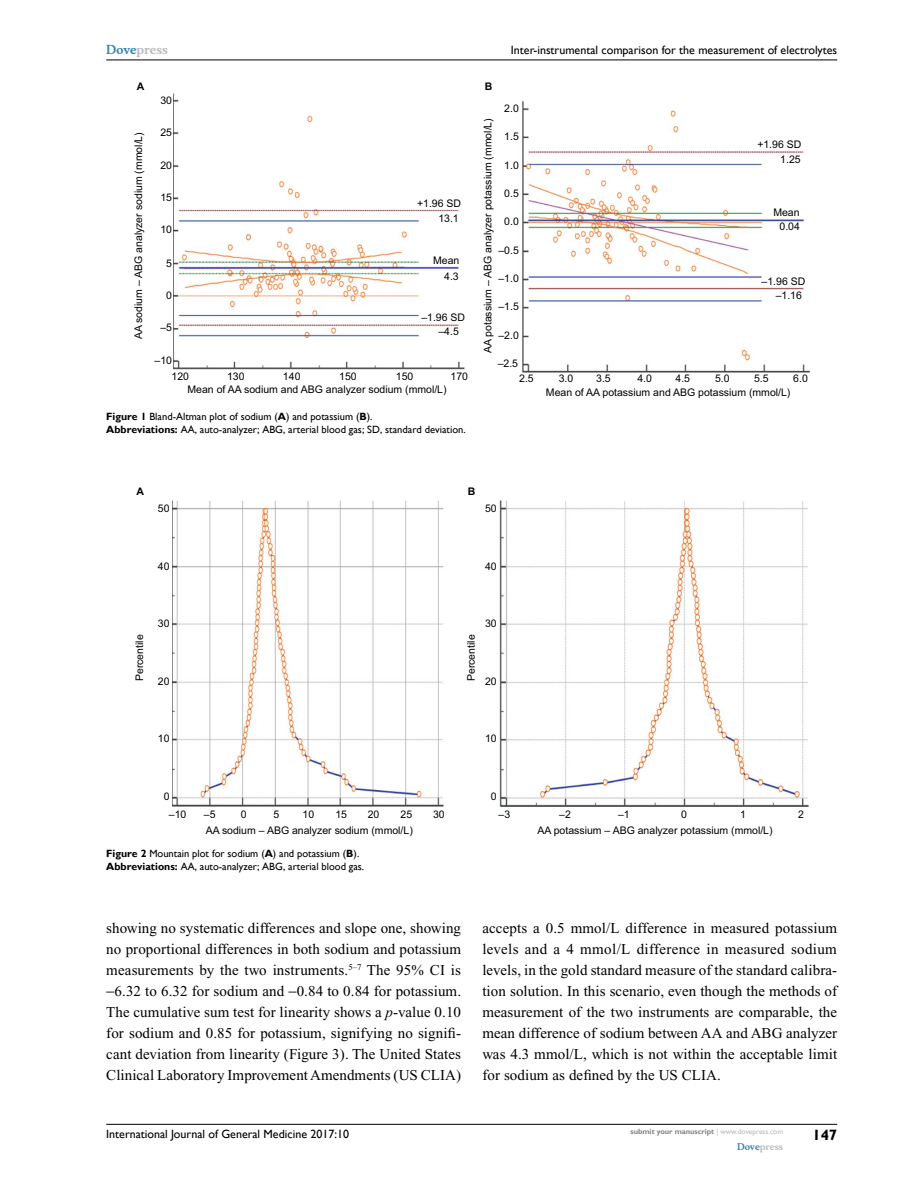
<style>
.page{position:relative;width:918px;height:1188px;background:#fff}
.page>*{position:absolute;margin:0;border:0;box-sizing:border-box;transform-origin:0 0}
.t1{font:15px/21px "Times New Roman";letter-spacing:.005em;color:#000;text-align:center}
.t2{font:700 15px "Gill Sans";color:#000}
.t3{font:12px "Gill Sans";color:#000}
.t4{font:700 12px "Musee";color:#b8babc}
.t5{font:10.5px/13.5px "Arial";color:#000}
.t6{font:10.5px/13.5px "Gill Sans";color:#000}
.t7{font:700 10.5px "Arial";color:#000}
.t8{font:700 9px "Musee";color:#b8babc}
.t9{font:700 7.5px "Gill Sans";color:#808285}
.s1{color:#3785ad}
.s2{font-weight:700}
.s3{font-style:italic}
.s4{font-weight:400;color:#b8babc}
</style>
<div class="page">
<hr style="left:106px;top:1124px;width:731px;height:1px;background:#000">
<hr style="left:106px;top:60px;width:731px;height:1px;background:#000">
<img style="left:173px;top:93px;width:637px;height:280px">
<img style="left:172px;top:501px;width:637px;height:305px">
<p class="t4" style="left:106px;top:43px;width:63px"><span class="s1">Dove</span>press</p>
<p class="t7" style="left:137px;top:79px;width:9px">A</p>
<p class="t7" style="left:485px;top:79px;width:9px">B</p>
<p class="t5" style="left:160px;top:94px;width:13px">30</p>
<p class="t3" style="left:511px;top:43px;width:328px">Inter-instrumental comparison for the measurement of electrolytes</p>
<p class="t5" style="left:504px;top:102px;width:16px">2.0</p>
<p class="t5" style="left:132px;top:339px;width:209px;rotate:-90deg">AA sodium – ABG analyzer sodium (mmol/L)</p>
<p class="t5" style="left:160px;top:126px;width:13px">25</p>
<p class="t5" style="left:160px;top:159px;width:13px">20</p>
<p class="t5" style="left:160px;top:191px;width:13px">15</p>
<p class="t5" style="left:160px;top:223px;width:13px">10</p>
<p class="t5" style="left:166px;top:257px;width:7px">5</p>
<p class="t5" style="left:166px;top:288px;width:7px">0</p>
<p class="t5" style="left:160px;top:321px;width:13px">–5</p>
<p class="t5" style="left:155px;top:353px;width:19px">–10</p>
<p class="t5" style="left:417px;top:196px;width:46px">+1.96 SD</p>
<p class="t5" style="left:438px;top:211px;width:22px">13.1</p>
<p class="t5" style="left:433px;top:254px;width:28px">Mean</p>
<p class="t5" style="left:444px;top:269px;width:16px">4.3</p>
<p class="t5" style="left:421px;top:311px;width:45px">–1.96 SD</p>
<p class="t5" style="left:438px;top:324px;width:22px">–4.5</p>
<p class="t5" style="left:172px;top:369px;width:19px">120</p>
<p class="t5" style="left:227px;top:369px;width:19px">130</p>
<p class="t5" style="left:283px;top:369px;width:19px">140</p>
<p class="t5" style="left:188px;top:369px;width:261px;text-indent:152px">150<br>Mean of AA sodium and ABG analyzer sodium (mmol/L)</p>
<p class="t5" style="left:396px;top:369px;width:19px">150</p>
<p class="t5" style="left:451px;top:369px;width:19px">170</p>
<p class="t6" style="left:106px;top:409px;width:361px"><span class="s2">Figure 1</span> Bland-Altman plot of sodium (<span class="s2">A</span>) and potassium (<span class="s2">B</span>).<br><span class="s2">Abbreviations:</span> AA, auto-analyzer; ABG, arterial blood gas; SD, standard deviation.</p>
<p class="t5" style="left:481px;top:353px;width:237px;rotate:-90deg">AA potassium – ABG analyzer potassium (mmol/L)</p>
<p class="t5" style="left:504px;top:130px;width:16px">1.5</p>
<p class="t5" style="left:504px;top:159px;width:16px">1.0</p>
<p class="t5" style="left:504px;top:187px;width:16px">0.5</p>
<p class="t5" style="left:504px;top:215px;width:16px">0.0</p>
<p class="t5" style="left:498px;top:244px;width:22px">–0.5</p>
<p class="t5" style="left:498px;top:272px;width:22px">–1.0</p>
<p class="t5" style="left:498px;top:299px;width:22px">–1.5</p>
<p class="t5" style="left:498px;top:329px;width:22px">–2.0</p>
<p class="t5" style="left:498px;top:357px;width:22px">–2.5</p>
<p class="t5" style="left:757px;top:138px;width:46px">+1.96 SD</p>
<p class="t5" style="left:780px;top:152px;width:22px">1.25</p>
<p class="t5" style="left:773px;top:206px;width:28px">Mean</p>
<p class="t5" style="left:780px;top:220px;width:22px">0.04</p>
<p class="t5" style="left:762px;top:275px;width:45px">–1.96 SD</p>
<p class="t5" style="left:776px;top:288px;width:28px">–1.16</p>
<p class="t5" style="left:519px;top:372px;width:16px">2.5</p>
<p class="t5" style="left:559px;top:372px;width:16px">3.0</p>
<p class="t5" style="left:596px;top:372px;width:16px">3.5</p>
<p class="t5" style="left:637px;top:372px;width:16px">4.0</p>
<p class="t5" style="left:676px;top:372px;width:16px">4.5</p>
<p class="t5" style="left:715px;top:372px;width:16px">5.0</p>
<p class="t5" style="left:754px;top:372px;width:16px">5.5</p>
<p class="t5" style="left:793px;top:372px;width:16px">6.0</p>
<p class="t5" style="left:546px;top:386px;width:246px">Mean of AA potassium and ABG potassium (mmol/L)</p>
<p class="t7" style="left:137px;top:484px;width:9px">A</p>
<p class="t5" style="left:158px;top:502px;width:13px">50</p>
<p class="t7" style="left:468px;top:484px;width:9px">B</p>
<p class="t5" style="left:485px;top:502px;width:13px">50</p>
<p class="t5" style="left:158px;top:559px;width:13px">40</p>
<p class="t5" style="left:485px;top:559px;width:13px">40</p>
<p class="t5" style="left:158px;top:617px;width:13px">30</p>
<p class="t5" style="left:133px;top:681px;width:48px;rotate:-90deg">Percentile</p>
<p class="t5" style="left:464px;top:681px;width:48px;rotate:-90deg">Percentile</p>
<p class="t5" style="left:158px;top:675px;width:13px">20</p>
<p class="t5" style="left:485px;top:617px;width:13px">30</p>
<p class="t5" style="left:485px;top:675px;width:13px">20</p>
<p class="t5" style="left:158px;top:732px;width:13px">10</p>
<p class="t5" style="left:485px;top:732px;width:13px">10</p>
<p class="t5" style="left:164px;top:790px;width:7px">0</p>
<p class="t5" style="left:491px;top:790px;width:7px">0</p>
<p class="t5" style="left:169px;top:807px;width:19px">–10</p>
<p class="t5" style="left:204px;top:807px;width:13px">–5</p>
<p class="t5" style="left:241px;top:807px;width:7px">0</p>
<p class="t5" style="left:273px;top:807px;width:7px">5</p>
<p class="t5" style="left:303px;top:807px;width:13px">10</p>
<p class="t5" style="left:335px;top:807px;width:13px">15</p>
<p class="t5" style="left:368px;top:807px;width:13px">20</p>
<p class="t5" style="left:401px;top:807px;width:13px">25</p>
<p class="t5" style="left:433px;top:807px;width:13px">30</p>
<p class="t5" style="left:499px;top:807px;width:13px">–3</p>
<p class="t5" style="left:559px;top:807px;width:13px">–2</p>
<p class="t5" style="left:618px;top:807px;width:13px">–1</p>
<p class="t5" style="left:681px;top:807px;width:7px">0</p>
<p class="t5" style="left:740px;top:807px;width:7px">1</p>
<p class="t5" style="left:798px;top:807px;width:7px">2</p>
<p class="t5" style="left:206px;top:823px;width:209px">AA sodium – ABG analyzer sodium (mmol/L)</p>
<p class="t5" style="left:537px;top:823px;width:237px">AA potassium – ABG analyzer potassium (mmol/L)</p>
<p class="t6" style="left:106px;top:847px;width:260px"><span class="s2">Figure 2</span> Mountain plot for sodium (<span class="s2">A</span>) and potassium (<span class="s2">B</span>).<br><span class="s2">Abbreviations:</span> AA, auto-analyzer; ABG, arterial blood gas.</p>
<p class="t1" style="left:106px;top:917px;width:356px">showing no systematic differences and slope one, showing no proportional differences in both sodium and potassium measurements by the two instruments.<sup>5–7</sup> The 95% CI is 6.32 to 6.32 for sodium and 0.84 to 0.84 for potassium.<br>The cumulative sum test for linearity shows a <span class="s3">p</span>-value 0.10 for sodium and 0.85 for potassium, signifying no signifi&shy;cant deviation from linearity (Figure 3). The United States Clinical Laboratory Improvement Amendments (US CLIA)</p>
<p class="t1" style="left:482px;top:917px;width:356px;text-align:justify">accepts a 0.5 mmol/L difference in measured potassium levels and a 4 mmol/L difference in measured sodium levels, in the gold standard measure of the standard calibra&shy;tion solution. In this scenario, even though the methods of measurement of the two instruments are comparable, the mean difference of sodium between AA and ABG analyzer was 4.3 mmol/L, which is not within the acceptable limit for sodium as defined by the US CLIA.</p>
<p class="t3" style="left:106px;top:1127px;width:244px">International Journal of General Medicine 2017:10</p>
<p class="t9" style="left:631px;top:1127px;width:154px">submit your manuscript <span class="s4">| www.dovepress.com</span></p>
<p class="t8" style="left:737px;top:1141px;width:48px"><span class="s1">Dove</span>press</p>
<p class="t2" style="left:812px;top:1126px;width:26px">147</p>
</div>
